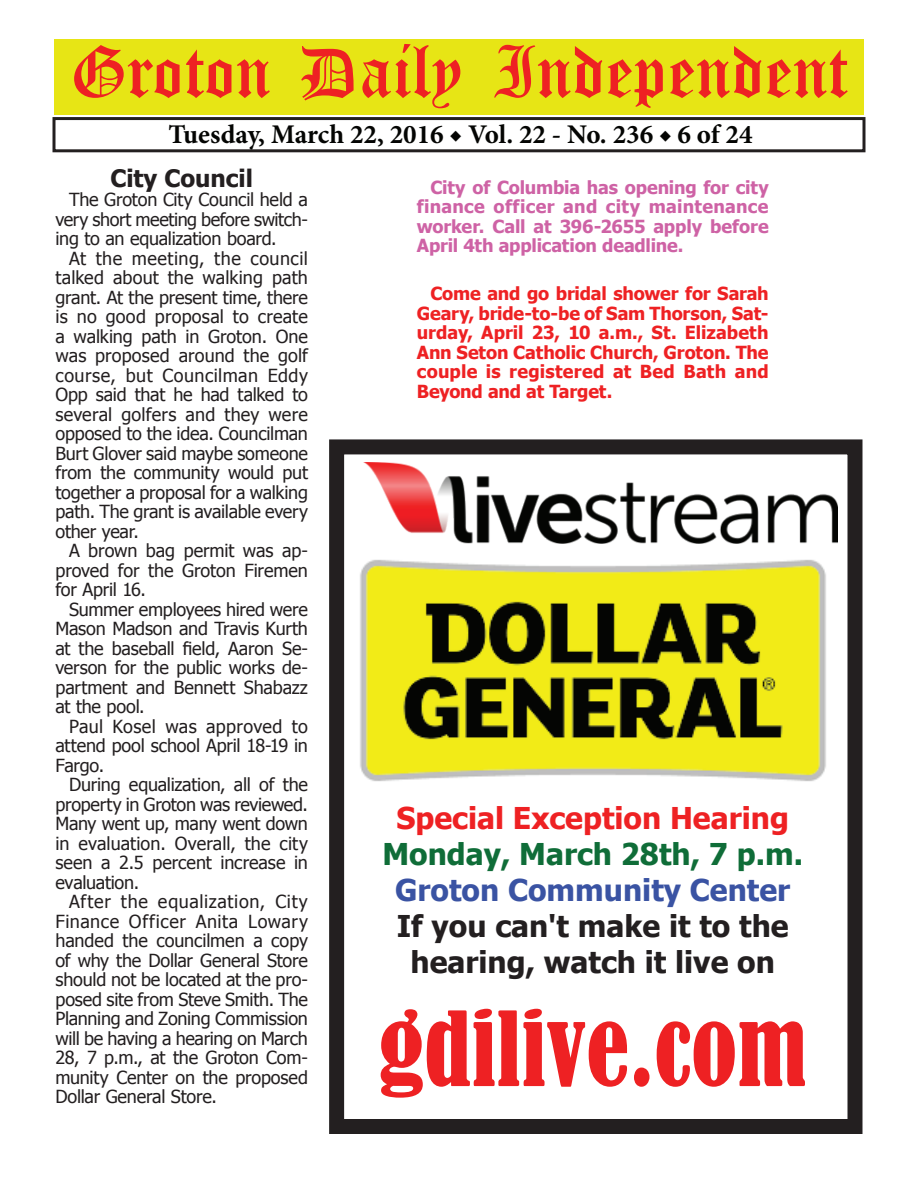
<style>
.page{position:relative;width:918px;height:1188px;background:#fff}
.page>*{position:absolute;margin:0;border:0;box-sizing:border-box;transform-origin:0 0}
.t1{font:condensed 96px "Bernard";color:#ee2123}
.t2{font:54px "Old English Five";color:#ee2123}
.t3{font:700 30px/36px "Tahoma";color:#231f20;text-align:center}
.t4{font:700 30px "Tahoma";color:#ee2123}
.t5{font:700 30px "Tahoma";color:#0f6d38}
.t6{font:700 30px "Tahoma";color:#3a53a3}
.t7{font:700 27px "Minion Pro";color:#040503}
.t8{font:700 24px "Tahoma";color:#231f20}
.t9{font:18px/19.5px "Tahoma";letter-spacing:-.01em;color:#231f20;text-align:justify}
.t10{font:700 18px/19.5px "Tahoma";letter-spacing:.005em;color:#ee2123;text-align:justify}
.t11{font:700 18px/19.5px "Tahoma";letter-spacing:-.01em;color:#ce62a5;text-align:justify}
</style>
<div class="page">
<div style="left:52px;top:117px;width:814px;height:35px;border:3px solid #231f20"></div>
<div style="left:54px;top:40px;width:810px;height:75px;background:#e7e515"></div>
<div style="left:329px;top:439px;width:533px;height:695px;border:15px solid #231f20"></div>
<img style="left:363px;top:462px;width:474px;height:82px">
<img style="left:360px;top:559px;width:466px;height:223px">
<h2 class="t2" style="left:70px;top:47px;width:779px">Groton Daily Independent</h2>
<h3 class="t7" style="left:168px;top:116px;width:586px">Tuesday, March 22, 2016 ◆ Vol. 22 - No. 236 ◆ 6 of 24</h3>
<h3 class="t8" style="left:110px;top:161px;width:144px">City Council</h3>
<p class="t9" style="left:56px;top:189px;width:254px;text-indent:14px">The Groton City Council held a very short meeting before switch&shy;ing to an equalization board.</p>
<p class="t9" style="left:56px;top:248px;width:254px;text-indent:14px">At the meeting, the council talked about the walking path grant. At the present time, there is no good proposal to create a walking path in Groton. One was proposed around the golf course, but Councilman Eddy Opp said that he had talked to several golfers and they were opposed to the idea. Councilman Burt Glover said maybe someone from the community would put together a proposal for a walking path. The grant is available every other year.</p>
<p class="t9" style="left:56px;top:540px;width:254px;text-indent:14px">A brown bag permit was ap&shy;proved for the Groton Firemen for April 16.</p>
<p class="t9" style="left:56px;top:599px;width:254px;text-indent:14px">Summer employees hired were Mason Madson and Travis Kurth at the baseball field, Aaron Se&shy;verson for the public works de&shy;partment and Bennett Shabazz at the pool.</p>
<p class="t9" style="left:56px;top:716px;width:254px;text-indent:14px">Paul Kosel was approved to attend pool school April 18-19 in Fargo.</p>
<p class="t9" style="left:56px;top:774px;width:254px;text-indent:14px">During equalization, all of the property in Groton was reviewed.<br>Many went up, many went down in evaluation. Overall, the city seen a 2.5 percent increase in evaluation.</p>
<p class="t9" style="left:56px;top:891px;width:254px;text-indent:14px">After the equalization, City Finance Officer Anita Lowary handed the councilmen a copy of why the Dollar General Store should not be located at the pro&shy;posed site from Steve Smith. The Planning and Zoning Commission will be having a hearing on March 28, 7 p.m., at the Groton Com&shy;munity Center on the proposed Dollar General Store.</p>
<p class="t11" style="left:417px;top:177px;width:353px;text-indent:14px">City of Columbia has opening for city finance officer and city maintenance worker. Call at 396-2655 apply before April 4th application deadline.</p>
<p class="t10" style="left:417px;top:283px;width:353px;text-indent:14px">Come and go bridal shower for Sarah Geary, bride-to-be of Sam Thorson, Sat&shy;urday, April 23, 10 a.m., St. Elizabeth Ann Seton Catholic Church, Groton. The couple is registered at Bed Bath and Beyond and at Target.</p>
<h3 class="t4" style="left:397px;top:797px;width:394px">Special Exception Hearing</h3>
<h3 class="t5" style="left:382px;top:833px;width:422px">Monday, March 28th, 7 p.m.</h3>
<h3 class="t6" style="left:395px;top:869px;width:396px">Groton Community Center</h3>
<h3 class="t3" style="left:397px;top:906px;width:393px">If you can't make it to the hearing, watch it live on</h3>
<h1 class="t1" style="left:378px;top:993px;width:430px">gdilive.com</h1>
</div>
